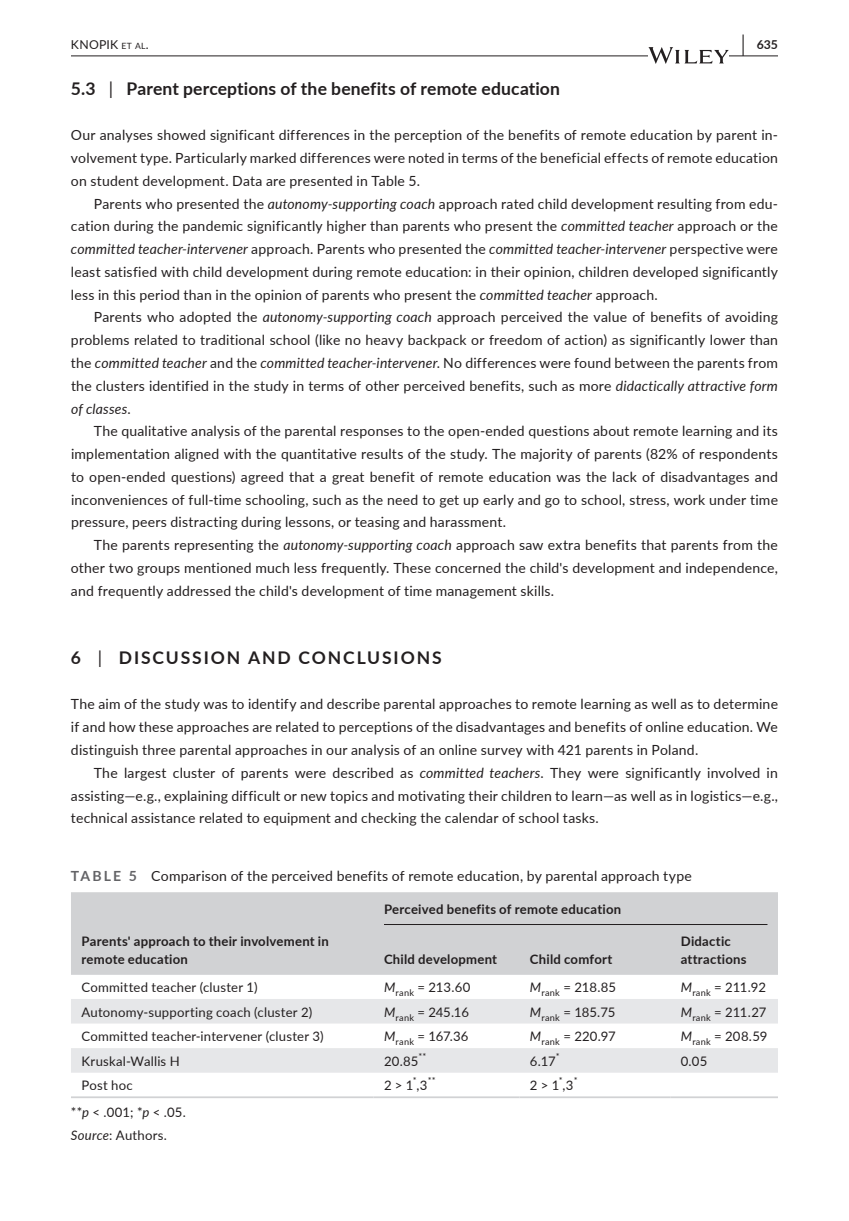
<style>
.page{position:relative;width:849px;height:1221px;background:#fff}
.page>*{position:absolute;margin:0;border:0;box-sizing:border-box;transform-origin:0 0}
.t1{font:700 17.5px "Lato";letter-spacing:.01em;color:#231f20}
.t2{font:700 17.5px "Lato";letter-spacing:.11em;color:#231f20}
.t3{font:14px/22.8px "Lato";letter-spacing:.015em;color:#231f20;text-align:justify}
.t4{font:13.12px/23.6px "Lato";letter-spacing:.015em;color:#231f20}
.t5{font:700 13.12px/18.4px "Lato";letter-spacing:.02em;color:#231f20}
.t6{font:12.25px "Lato";letter-spacing:.02em;color:#231f20}
.t7{font:700 12.25px "Lato";color:#231f20}
.t8{font:9.1px "Lato";color:#231f20}
.s1{font-size:8.58px}
.s2{font-size:22.75px}
.s3{font-weight:400}
.s4{font-style:italic}
.s5{font-weight:700;color:#636366}
</style>
<div class="page">
<hr style="left:71px;top:55px;width:706px;height:1px;background:#231f20">
<svg style="left:648px;top:47px;width:80px;height:17px"></svg>
<div style="left:71px;top:892px;width:706px;height:82px;background:#d1d2d4"></div>
<svg style="left:71px;top:999px;width:706px;height:73px;fill:#e6e7e9"></svg>
<hr style="left:71px;top:1096px;width:302px;height:2px;background:#d1d2d4">
<hr style="left:373px;top:1096px;width:146px;height:2px;background:#d1d2d4">
<hr style="left:519px;top:1096px;width:151px;height:2px;background:#d1d2d4">
<hr style="left:670px;top:1096px;width:107px;height:2px;background:#d1d2d4">
<hr style="left:384px;top:924px;width:383px;height:1px;background:#231f20">
<p class="t6" style="left:71px;top:36px;width:79px">KNOPIK <span class="s1">et al</span>.</p>
<p class="t7" style="left:741px;top:35px;width:38px"><span class="s2">|</span> 635</p>
<p class="t1" style="left:71px;top:76px;width:490px">5.3 <span class="s3">|</span> Parent perceptions of the benefits of remote education</p>
<p class="t3" style="left:71px;top:123px;width:708px">Our analyses showed significant differences in the perception of the benefits of remote education by parent in&shy;volvement type. Particularly marked differences were noted in terms of the beneficial effects of remote education on student development. Data are presented in Table 5.</p>
<p class="t3" style="left:71px;top:191px;width:708px;text-indent:23px">Parents who presented the <span class="s4">autonomy-supporting coach</span> approach rated child development resulting from edu&shy;cation during the pandemic significantly higher than parents who present the <span class="s4">committed teacher</span> approach or the <span class="s4">committed teacher-intervener</span> approach. Parents who presented the <span class="s4">committed teacher-intervener</span> perspective were least satisfied with child development during remote education: in their opinion, children developed significantly less in this period than in the opinion of parents who present the <span class="s4">committed teacher</span> approach.</p>
<p class="t3" style="left:71px;top:305px;width:708px;text-indent:23px">Parents who adopted the <span class="s4">autonomy-supporting coach</span> approach perceived the value of benefits of avoiding problems related to traditional school (like no heavy backpack or freedom of action) as significantly lower than the <span class="s4">committed teacher</span> and the <span class="s4">committed teacher-intervener</span>. No differences were found between the parents from the clusters identified in the study in terms of other perceived benefits, such as more <span class="s4">didactically attractive form of classes</span>.</p>
<p class="t3" style="left:71px;top:419px;width:708px;text-indent:23px">The qualitative analysis of the parental responses to the open-ended questions about remote learning and its implementation aligned with the quantitative results of the study. The majority of parents (82% of respondents to open-ended questions) agreed that a great benefit of remote education was the lack of disadvantages and inconveniences of full-time schooling, such as the need to get up early and go to school, stress, work under time pressure, peers distracting during lessons, or teasing and harassment.</p>
<p class="t3" style="left:71px;top:533px;width:708px;text-indent:23px">The parents representing the <span class="s4">autonomy-supporting coach</span> approach saw extra benefits that parents from the other two groups mentioned much less frequently. These concerned the child's development and independence, and frequently addressed the child's development of time management skills.</p>
<p class="t2" style="left:71px;top:644px;width:372px">6 <span class="s3">|</span> DISCUSSION AND CONCLUSIONS</p>
<p class="t3" style="left:71px;top:692px;width:708px">The aim of the study was to identify and describe parental approaches to remote learning as well as to determine if and how these approaches are related to perceptions of the disadvantages and benefits of online education. We distinguish three parental approaches in our analysis of an online survey with 421 parents in Poland.</p>
<p class="t3" style="left:71px;top:760px;width:708px;text-indent:23px">The largest cluster of parents were described as <span class="s4">committed teachers</span>. They were significantly involved in assisting—e.g., explaining difficult or new topics and motivating their children to learn—as well as in logistics—e.g., technical assistance related to equipment and checking the calendar of school tasks.</p>
<p class="t3" style="left:71px;top:863px;width:622px"><span class="s5">TABLE 5</span> Comparison of the perceived benefits of remote education, by parental approach type</p>
<p class="t5" style="left:81px;top:931px;width:249px">Parents' approach to their involvement in remote education</p>
<p class="t5" style="left:384px;top:899px;width:238px">Perceived benefits of remote education</p>
<p class="t5" style="left:384px;top:949px;width:115px">Child development</p>
<p class="t5" style="left:529px;top:949px;width:84px">Child comfort</p>
<p class="t5" style="left:680px;top:931px;width:67px">Didactic attractions</p>
<p class="t4" style="left:81px;top:974px;width:177px">Committed teacher (cluster 1)</p>
<p class="t4" style="left:384px;top:974px;width:88px"><span class="s4">M</span><sub>rank</sub> = 213.60</p>
<p class="t4" style="left:529px;top:974px;width:88px"><span class="s4">M</span><sub>rank</sub> = 218.85</p>
<p class="t4" style="left:680px;top:974px;width:87px"><span class="s4">M</span><sub>rank</sub> = 211.92</p>
<p class="t4" style="left:81px;top:999px;width:232px">Autonomy-supporting coach (cluster 2)</p>
<p class="t4" style="left:384px;top:999px;width:86px"><span class="s4">M</span><sub>rank</sub> = 245.16</p>
<p class="t4" style="left:529px;top:999px;width:87px"><span class="s4">M</span><sub>rank</sub> = 185.75</p>
<p class="t4" style="left:680px;top:999px;width:87px"><span class="s4">M</span><sub>rank</sub> = 211.27</p>
<p class="t4" style="left:81px;top:1023px;width:244px">Committed teacher-intervener (cluster 3)</p>
<p class="t4" style="left:384px;top:1023px;width:86px"><span class="s4">M</span><sub>rank</sub> = 167.36</p>
<p class="t4" style="left:529px;top:1023px;width:87px"><span class="s4">M</span><sub>rank</sub> = 220.97</p>
<p class="t4" style="left:680px;top:1023px;width:88px"><span class="s4">M</span><sub>rank</sub> = 208.59</p>
<p class="t4" style="left:81px;top:1048px;width:100px">Kruskal-Wallis H</p>
<p class="t4" style="left:384px;top:1048px;width:36px">20.85</p>
<p class="t8" style="left:418px;top:1049px;width:9px">**</p>
<p class="t8" style="left:555px;top:1049px;width:5px">*</p>
<p class="t4" style="left:680px;top:1048px;width:28px">0.05</p>
<p class="t4" style="left:529px;top:1048px;width:27px">6.17</p>
<p class="t8" style="left:413px;top:1074px;width:5px">*</p>
<p class="t8" style="left:427px;top:1074px;width:9px">**</p>
<p class="t4" style="left:81px;top:1073px;width:53px">Post hoc</p>
<p class="t4" style="left:384px;top:1073px;width:45px">2&gt;1,3</p>
<p class="t4" style="left:71px;top:1099px;width:116px">**<span class="s4">p</span> &lt; .001; *<span class="s4">p</span> &lt; .05.<br><span class="s4">Source</span>: Authors.</p>
<p class="t8" style="left:558px;top:1074px;width:5px">*</p>
<p class="t8" style="left:573px;top:1074px;width:5px">*</p>
<p class="t4" style="left:529px;top:1073px;width:45px">2&gt;1,3</p>
</div>
